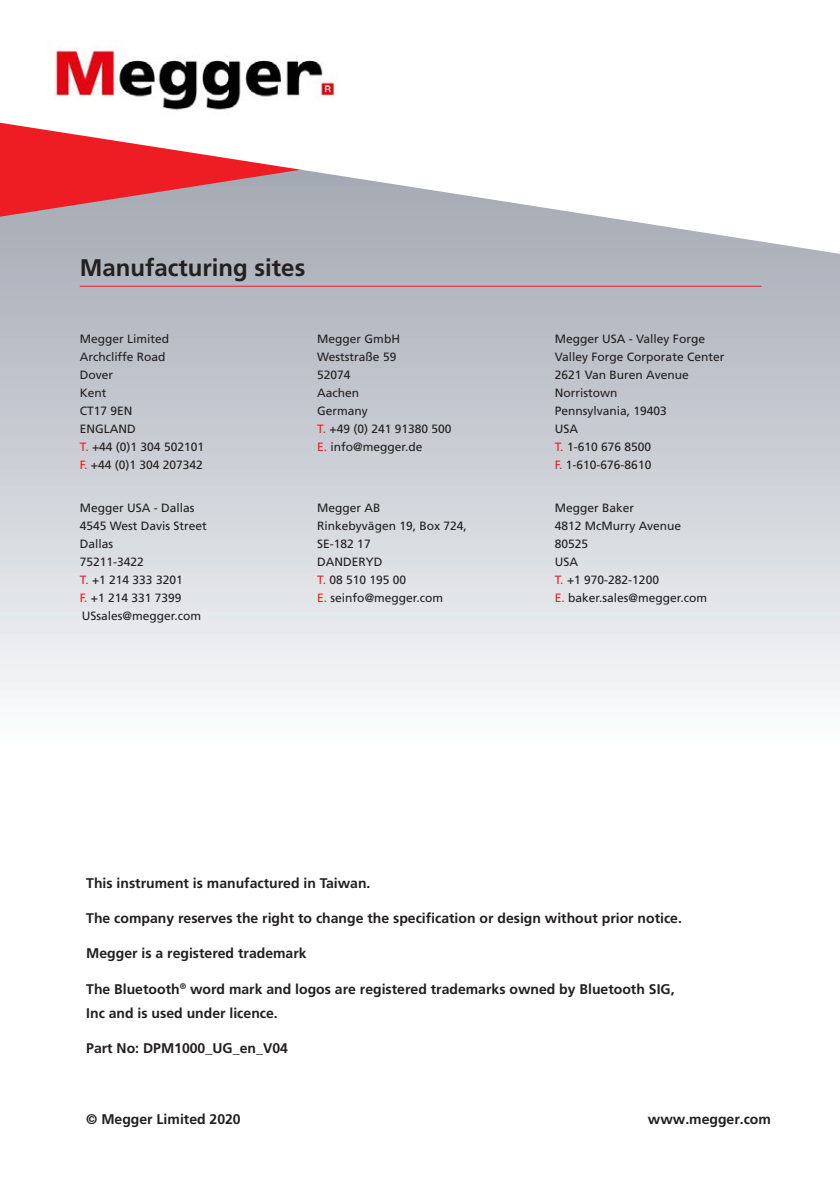
<style>
.page{position:relative;width:840px;height:1191px;background:#fff}
.page>*{position:absolute;margin:0;border:0;box-sizing:border-box;transform-origin:0 0}
.Heading{font:700 24px "Frutiger LT Pro";color:#231f20}
.Body{font:700 14px/24px "Frutiger LT Pro";color:#231f20}
.Address{font:12px/18px "Frutiger LT Pro";color:#231f20}
.s1{color:#ee1d23}
</style>
<div class="page">
<svg style="left:0;top:254px;width:839px;height:437px;background:#ced2d7"></svg>
<hr style="left:80px;top:286px;width:681px;height:1px;background:#ee1d23">
<svg style="left:0;top:138px;width:839px;height:116px"></svg>
<img style="left:0;top:49px;width:338px;height:89px">
<p class="Heading" style="left:80px;top:253px;width:227px">Manufacturing sites</p>
<p class="Address" style="left:80px;top:330px;width:91px">Megger Limited</p>
<p class="Address" style="left:80px;top:348px;width:87px">Archcliffe Road</p>
<p class="Address" style="left:80px;top:366px;width:35px">Dover</p>
<p class="Address" style="left:80px;top:384px;width:28px">Kent</p>
<p class="Address" style="left:80px;top:402px;width:54px">CT17 9EN</p>
<p class="Address" style="left:80px;top:420px;width:57px">ENGLAND</p>
<p class="Address" style="left:80px;top:438px;width:126px"><span class="s1">T.</span> +44 (0)1 304 502101</p>
<p class="Address" style="left:80px;top:456px;width:125px"><span class="s1">F.</span> +44 (0)1 304 207342</p>
<p class="Address" style="left:80px;top:499px;width:116px">Megger USA - Dallas</p>
<p class="Address" style="left:80px;top:517px;width:129px">4545 West Davis Street</p>
<p class="Address" style="left:80px;top:535px;width:35px">Dallas</p>
<p class="Address" style="left:80px;top:553px;width:66px">75211-3422</p>
<p class="Address" style="left:80px;top:571px;width:104px"><span class="s1">T.</span> +1 214 333 3201</p>
<p class="Address" style="left:80px;top:589px;width:103px"><span class="s1">F.</span> +1 214 331 7399</p>
<p class="Address" style="left:82px;top:607px;width:121px">USsales@megger.com</p>
<p class="Address" style="left:317px;top:330px;width:84px">Megger GmbH</p>
<p class="Address" style="left:317px;top:348px;width:81px">Weststraße 59</p>
<p class="Address" style="left:317px;top:366px;width:35px">52074</p>
<p class="Address" style="left:317px;top:384px;width:43px">Aachen</p>
<p class="Address" style="left:317px;top:402px;width:52px">Germany</p>
<p class="Address" style="left:317px;top:420px;width:136px"><span class="s1">T.</span> +49 (0) 241 91380 500</p>
<p class="Address" style="left:317px;top:438px;width:107px"><span class="s1">E.</span> info@megger.de</p>
<p class="Address" style="left:317px;top:499px;width:65px">Megger AB</p>
<p class="Address" style="left:317px;top:517px;width:151px">Rinkebyvägen 19, Box 724,<br>SE-182 17</p>
<p class="Address" style="left:317px;top:553px;width:67px">DANDERYD</p>
<p class="Address" style="left:317px;top:571px;width:90px"><span class="s1">T.</span> 08 510 195 00</p>
<p class="Address" style="left:317px;top:589px;width:127px"><span class="s1">E.</span> seinfo@megger.com</p>
<p class="Address" style="left:554px;top:330px;width:152px">Megger USA - Valley Forge</p>
<p class="Address" style="left:554px;top:348px;width:171px">Valley Forge Corporate Center</p>
<p class="Address" style="left:554px;top:366px;width:135px">2621 Van Buren Avenue</p>
<p class="Address" style="left:554px;top:384px;width:64px">Norristown</p>
<p class="Address" style="left:554px;top:402px;width:114px">Pennsylvania, 19403</p>
<p class="Address" style="left:554px;top:420px;width:25px">USA</p>
<p class="Address" style="left:554px;top:438px;width:98px"><span class="s1">T.</span> 1-610 676 8500<br><span class="s1">F.</span> 1-610-676-8610</p>
<p class="Address" style="left:554px;top:499px;width:81px">Megger Baker</p>
<p class="Address" style="left:554px;top:517px;width:128px">4812 McMurry Avenue</p>
<p class="Address" style="left:554px;top:535px;width:35px">80525</p>
<p class="Address" style="left:554px;top:553px;width:25px">USA</p>
<p class="Address" style="left:554px;top:571px;width:106px"><span class="s1">T.</span> +1 970-282-1200</p>
<p class="Address" style="left:554px;top:589px;width:154px"><span class="s1">E.</span> baker.sales@megger.com</p>
<p class="Body" style="left:86px;top:871px;width:285px">This instrument is manufactured in Taiwan.</p>
<p class="Body" style="left:86px;top:906px;width:597px">The company reserves the right to change the specification or design without prior notice.</p>
<p class="Body" style="left:86px;top:941px;width:222px">Megger is a registered trademark</p>
<p class="Body" style="left:86px;top:977px;width:589px">The Bluetooth<sup>®</sup> word mark and logos are registered trademarks owned by Bluetooth SIG,<br>Inc and is used under licence.</p>
<p class="Body" style="left:86px;top:1036px;width:203px">Part No: DPM1000_UG_en_V04</p>
<p class="Body" style="left:86px;top:1107px;width:156px">© Megger Limited 2020</p>
<p class="Body" style="left:647px;top:1107px;width:124px">www.megger.com</p>
</div>
